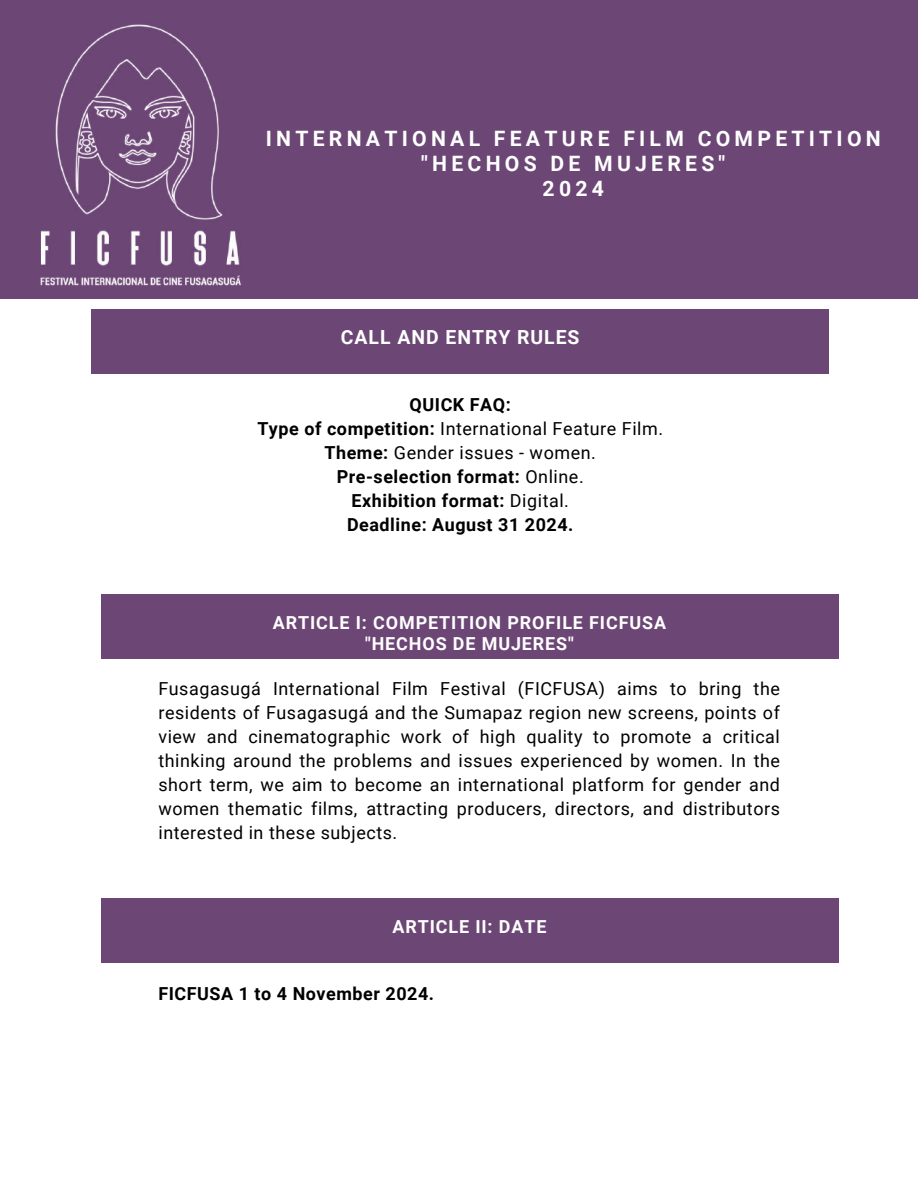
<style>
.page{position:relative;width:918px;height:1188px;background:#fff}
.page>*{position:absolute;margin:0;border:0;box-sizing:border-box;transform-origin:0 0}
.t1{font:700 21.15px/24.9px "Roboto";letter-spacing:.2em;color:#fff;text-align:center}
.t2{font:700 19.35px "Roboto";letter-spacing:.05em;color:#fff}
.t3{font:18px/24px "Roboto";letter-spacing:.03em;color:#000;text-align:justify}
.t4{font:700 18px/24px "Roboto";letter-spacing:.03em;color:#000;text-align:center}
.t5{font:700 17.85px/21.3px "Roboto";letter-spacing:.05em;color:#fff;text-align:center}
.s1{font-weight:400}
</style>
<div class="page">
<div style="left:0;top:0;width:918px;height:298px;background:#6c4675"></div>
<div style="left:92px;top:310px;width:737px;height:64px;background:#6c4675"></div>
<img style="left:0;top:24px;width:281px;height:293px">
<div style="left:101px;top:594px;width:737px;height:64px;background:#6c4675"></div>
<div style="left:101px;top:899px;width:737px;height:64px;background:#6c4675"></div>
<p class="t1" style="left:266px;top:127px;width:617px">INTERNATIONAL FEATURE FILM COMPETITION "HECHOS DE MUJERES"<br>2024</p>
<p class="t2" style="left:341px;top:326px;width:240px">CALL AND ENTRY RULES</p>
<p class="t4" style="left:257px;top:393px;width:407px">QUICK FAQ:<br>Type of competition: <span class="s1">International Feature Film.<br></span>Theme: <span class="s1">Gender issues - women.<br></span>Pre-selection format: <span class="s1">Online.<br></span>Exhibition format: <span class="s1">Digital.<br></span>Deadline: August 31 2024.</p>
<p class="t5" style="left:273px;top:612px;width:395px">ARTICLE I: COMPETITION PROFILE FICFUSA "HECHOS DE MUJERES"</p>
<p class="t3" style="left:158px;top:677px;width:623px">Fusagasugá International Film Festival (FICFUSA) aims to bring the residents of Fusagasugá and the Sumapaz region new screens, points of view and cinematographic work of high quality to promote a critical thinking around the problems and issues experienced by women. In the short term, we aim to become an international platform for gender and women thematic films, attracting producers, directors, and distributors interested in these subjects.</p>
<p class="t5" style="left:392px;top:916px;width:155px">ARTICLE II: DATE</p>
<p class="t4" style="left:158px;top:982px;width:277px">FICFUSA 1 to 4 November 2024.</p>
</div>
